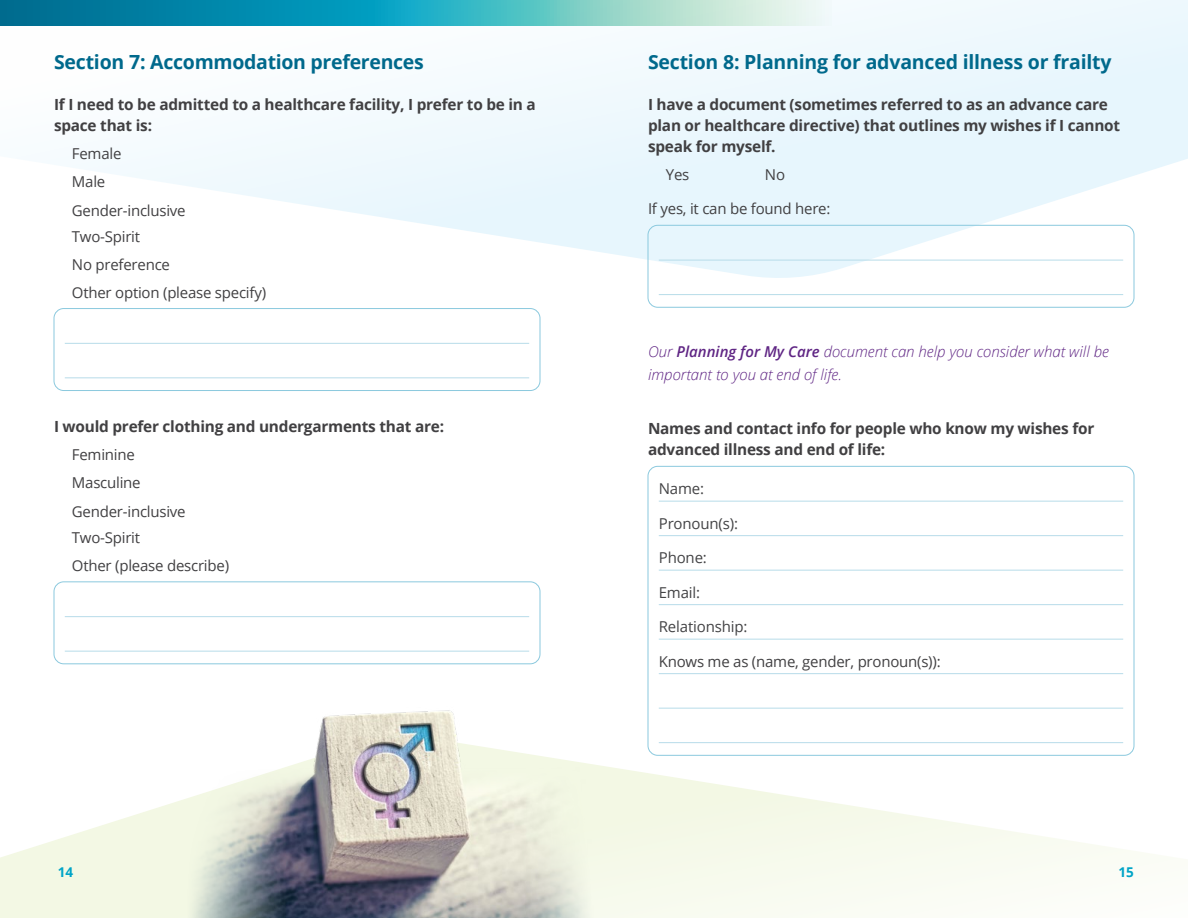
<style>
.page{position:relative;width:1188px;height:918px;background:#fff}
.page>*{position:absolute;margin:0;border:0;box-sizing:border-box;transform-origin:0 0}
.t1{font:700 19.5px "Open Sans";letter-spacing:-.01em;color:#00698c}
.t2{font:700 15.3px/21px "Open Sans";letter-spacing:-.015em;color:#414042}
.t3{font:15px/27.8px "Open Sans";letter-spacing:-.015em;color:#414042}
.t4{font:italic 300 15px/22.5px "Open Sans";color:#5f2584}
.t5{font:15px "Open Sans";letter-spacing:-.01em;color:#434345}
.t6{font:700 13.5px "Open Sans";color:#00a4c7}
.s1{font-weight:600}
</style>
<div class="page">
<svg style="left:0;top:736px;width:1154px;height:182px"></svg>
<svg style="left:67px;top:0;width:1121px;height:279px;fill:#f0f9fd"></svg>
<svg style="left:0;top:0;width:832px;height:26px;background:#48aebe"></svg>
<div style="left:54px;top:308px;width:486px;height:83px;border:1px solid #8bc9de;border-radius:10px"></div>
<hr style="left:65px;top:343px;width:464px;height:1px;background:#b7dce9">
<hr style="left:65px;top:377px;width:464px;height:1px;background:#b7dce9">
<div style="left:54px;top:581px;width:486px;height:83px;border:1px solid #8bc9de;border-radius:10px"></div>
<hr style="left:65px;top:616px;width:464px;height:1px;background:#b7dce9">
<hr style="left:65px;top:651px;width:464px;height:1px;background:#b7dce9">
<div style="left:648px;top:225px;width:486px;height:83px;border:1px solid #8bc9de;border-radius:10px"></div>
<hr style="left:659px;top:260px;width:464px;height:1px;background:#b7dce9">
<hr style="left:659px;top:294px;width:464px;height:1px;background:#b7dce9">
<div style="left:648px;top:466px;width:486px;height:290px;border:1px solid #8bc9de;border-radius:10px"></div>
<hr style="left:659px;top:501px;width:464px;height:1px;background:#b7dce9">
<hr style="left:659px;top:535px;width:464px;height:1px;background:#b7dce9">
<hr style="left:659px;top:570px;width:464px;height:1px;background:#b7dce9">
<hr style="left:659px;top:604px;width:464px;height:1px;background:#b7dce9">
<hr style="left:659px;top:639px;width:464px;height:1px;background:#b7dce9">
<hr style="left:659px;top:673px;width:464px;height:1px;background:#b7dce9">
<hr style="left:659px;top:708px;width:464px;height:1px;background:#b7dce9">
<hr style="left:659px;top:742px;width:464px;height:1px;background:#b7dce9">
<img style="left:166px;top:641px;width:428px;height:277px">
<p class="t1" style="left:54px;top:48px;width:371px">Section 7: Accommodation preferences</p>
<p class="t2" style="left:54px;top:94px;width:483px">If I need to be admitted to a healthcare facility, I prefer to be in a space that is:</p>
<p class="t3" style="left:72px;top:139px;width:51px">Female<br>Male</p>
<p class="t3" style="left:72px;top:197px;width:115px;line-height:26.2px">Gender-inclusive<br>Two-Spirit</p>
<p class="t3" style="left:72px;top:250px;width:196px">No preference<br>Other option (please specify)</p>
<p class="t2" style="left:54px;top:416px;width:392px">I would prefer clothing and undergarments that are:</p>
<p class="t3" style="left:72px;top:440px;width:70px">Feminine<br>Masculine</p>
<p class="t3" style="left:72px;top:498px;width:115px;line-height:26.2px">Gender-inclusive<br>Two-Spirit</p>
<p class="t3" style="left:72px;top:551px;width:159px">Other (please describe)</p>
<p class="t1" style="left:648px;top:48px;width:465px">Section 8: Planning for advanced illness or frailty</p>
<p class="t2" style="left:648px;top:94px;width:474px">I have a document (sometimes referred to as an advance care plan or healthcare directive) that outlines my wishes if I cannot speak for myself.</p>
<p class="t3" style="left:666px;top:160px;width:25px">Yes</p>
<p class="t3" style="left:765px;top:160px;width:22px">No</p>
<p class="t3" style="left:648px;top:195px;width:184px">If yes, it can be found here:</p>
<p class="t4" style="left:648px;top:340px;width:462px">Our <span class="s1">Planning for My Care</span> document can help you consider what will be important to you at end of life.</p>
<p class="t2" style="left:648px;top:418px;width:448px">Names and contact info for people who know my wishes for advanced illness and end of life:</p>
<p class="t5" style="left:659px;top:478px;width:47px">Name:</p>
<p class="t5" style="left:659px;top:513px;width:81px">Pronoun(s):</p>
<p class="t5" style="left:659px;top:547px;width:50px">Phone:</p>
<p class="t5" style="left:659px;top:582px;width:43px">Email:</p>
<p class="t5" style="left:659px;top:616px;width:90px">Relationship:</p>
<p class="t3" style="left:659px;top:647px;width:283px">Knows me as (name, gender, pronoun(s)):</p>
<p class="t6" style="left:58px;top:863px;width:17px">14</p>
<p class="t6" style="left:1119px;top:863px;width:17px">15</p>
</div>
